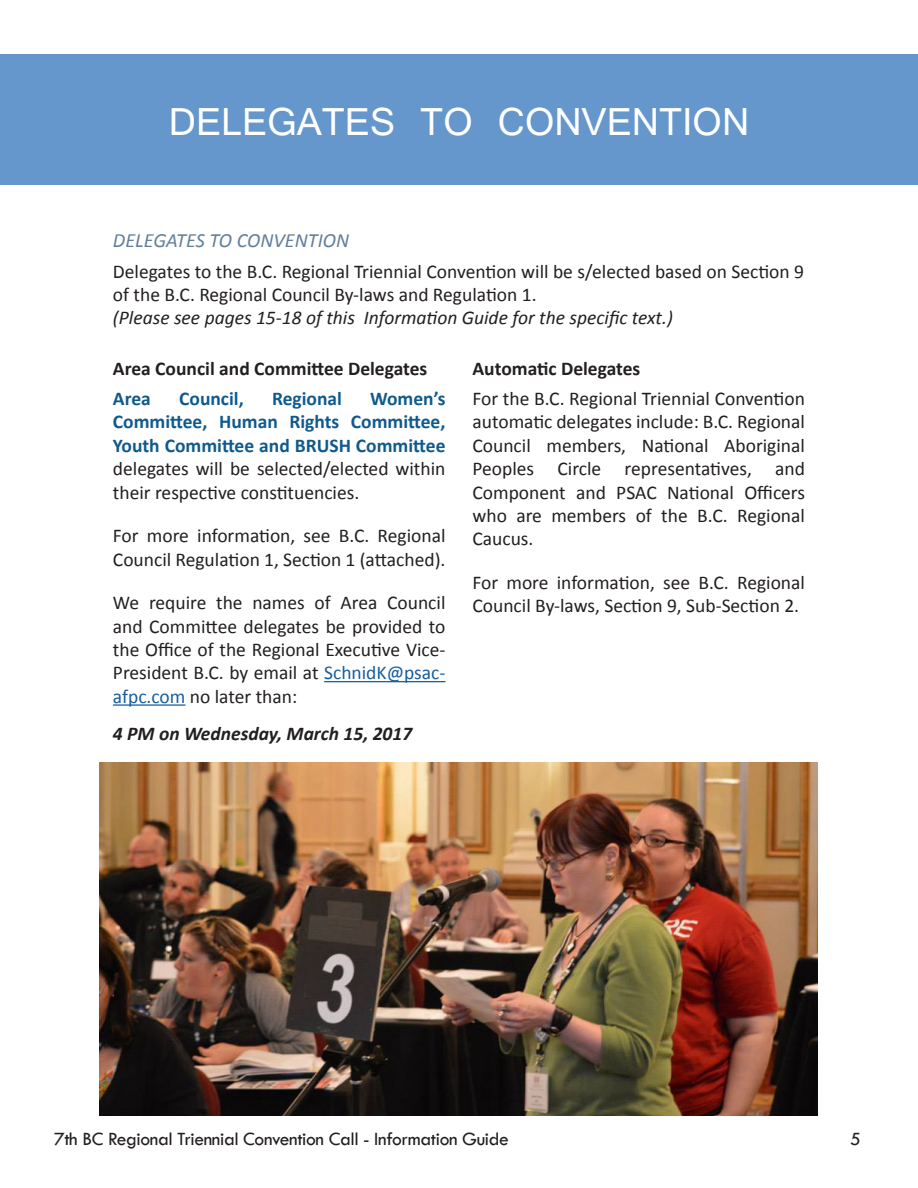
<style>
.page{position:relative;width:918px;height:1188px;background:#fff}
.page>*{position:absolute;margin:0;border:0;box-sizing:border-box;transform-origin:0 0}
.t1{font:42px "Vrinda";color:#fff}
.t2{font:italic 20.25px "Calibri";color:#647f9b}
.t3{font:19.5px/23.4px "Calibri";color:#231f20}
.t4{font:700 19.5px/23.4px "Calibri";color:#0f5a8d;text-align:justify}
.t5{font:italic 19.5px "Calibri";color:#231f20}
.t6{font:19.5px "Tw Cen";letter-spacing:-.02em;color:#231f20}
.t7{font:700 19.5px "Calibri";color:#231f20}
.t8{font:italic 700 19.5px "Calibri";color:#231f20}
.s1{font-weight:400;color:#231f20}
.s2{color:#175d9e}
</style>
<div class="page">
<div style="left:0;top:54px;width:918px;height:131px;background:#6597cc"></div>
<hr style="left:324px;top:681px;width:122px;height:1px;background:#175d9e">
<hr style="left:113px;top:704px;width:72px;height:2px;background:#175d9e">
<img style="left:99px;top:763px;width:719px;height:352px">
<p class="t1" style="left:169px;top:94px;width:582px">DELEGATES TO CONVENTION</p>
<p class="t2" style="left:113px;top:227px;width:238px">DELEGATES TO CONVENTION</p>
<p class="t3" style="left:113px;top:259px;width:693px">Delegates to the B.C. Regional Triennial Convention will be s/elected based on Section 9 of the B.C. Regional Council By-laws and Regulation 1.</p>
<p class="t5" style="left:113px;top:305px;width:562px">(Please see pages 15-18 of this Information Guide for the specific text.)</p>
<p class="t7" style="left:113px;top:356px;width:316px">Area Council and Committee Delegates</p>
<p class="t4" style="left:113px;top:387px;width:39px">Area</p>
<p class="t4" style="left:179px;top:387px;width:66px">Council,</p>
<p class="t4" style="left:272px;top:387px;width:71px">Regional</p>
<p class="t4" style="left:113px;top:387px;width:334px;text-indent:257px">Women’s Committee, Human Rights Committee, Youth Committee and BRUSH Committee <span class="s1">delegates will be selected/elected within their respective constituencies.</span></p>
<p class="t3" style="left:113px;top:524px;width:334px">For more information, see B.C. Regional<br>Council Regulation 1, Section 1 (attached).</p>
<p class="t3" style="left:113px;top:591px;width:334px;text-align:justify">We require the names of Area Council and Committee delegates be provided to the Office of the Regional Executive Vice-President B.C. by email at <span class="s2">SchnidK@psac&shy;afpc.com</span> no later than:</p>
<p class="t8" style="left:113px;top:721px;width:301px">4 PM on Wednesday, March 15, 2017</p>
<p class="t7" style="left:472px;top:356px;width:169px">Automatic Delegates</p>
<p class="t3" style="left:472px;top:387px;width:334px;text-align:justify">For the B.C. Regional Triennial Convention automatic delegates include: B.C. Regional Council members, National Aboriginal Peoples Circle representatives, and Component and PSAC National Officers who are members of the B.C. Regional Caucus.</p>
<p class="t3" style="left:472px;top:571px;width:334px">For more information, see B.C. Regional<br>Council By-laws, Section 9, Sub-Section 2.</p>
<p class="t6" style="left:54px;top:1127px;width:456px">7th BC Regional Triennial Convention Call - Information Guide</p>
<p class="t6" style="left:850px;top:1127px;width:12px">5</p>
</div>
